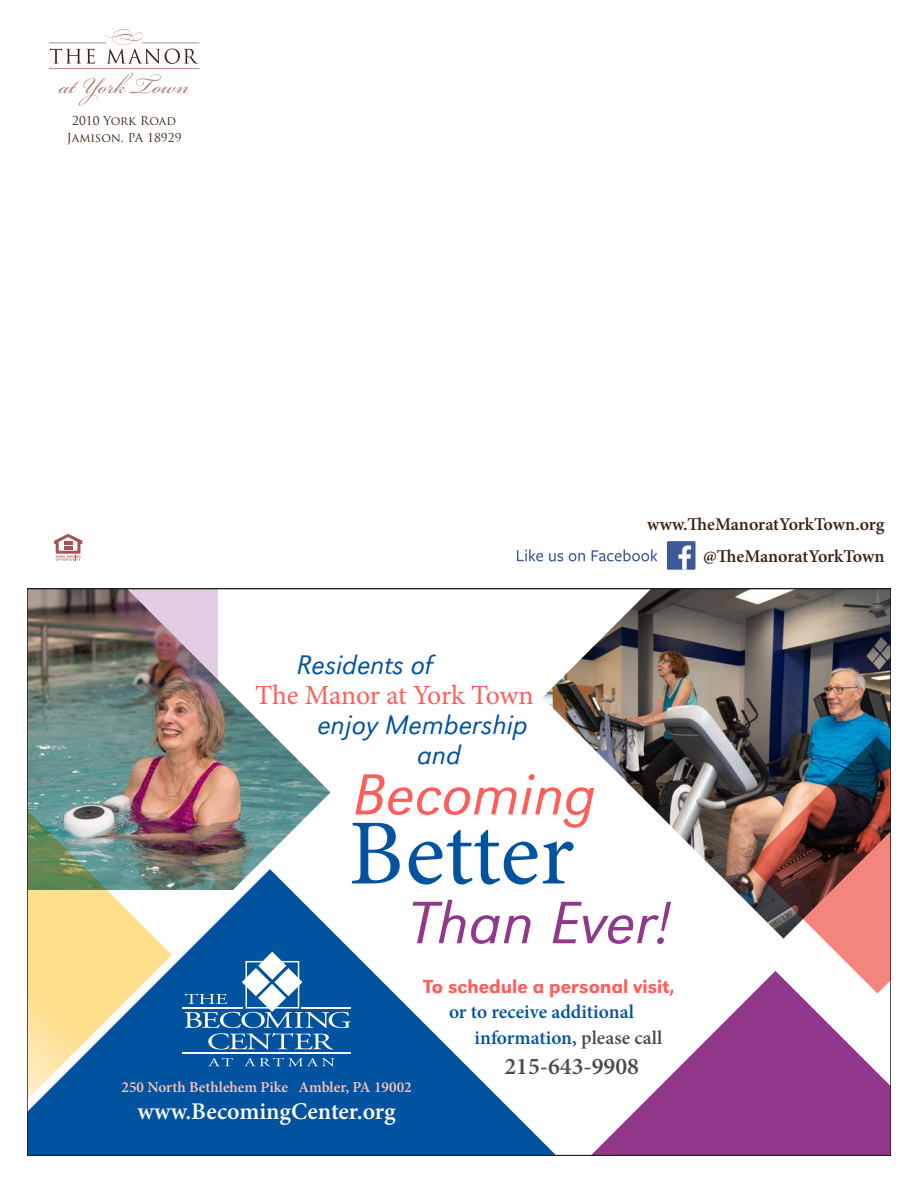
<style>
.page{position:relative;width:918px;height:1188px;background:#fff}
.page>*{position:absolute;margin:0;border:0;box-sizing:border-box;transform-origin:0 0}
.t1{font:93.3px "Minion Pro";color:#0153a0}
.t2{font:italic 300 62.1px "Grotesk";letter-spacing:-.005em;color:#91388c}
.t3{font:italic 300 60px "Grotesk";color:#ff5d59}
.t4{font:italic 300 27.75px "Grotesk";color:#0153a0}
.t5{font:27.75px "Minion Pro";letter-spacing:-.01em;color:#ff5d59}
.t6{font:600 24px "Minion Pro";color:#fff}
.t7{font:600 24px "Minion Pro";color:#4b4c4d}
.t8{font:600 19.5px "Minion Pro";color:#0153a0}
.t9{font:500 19.5px "Grotesk";color:#ff5d59}
.t10{font:600 18px "Minion Pro";letter-spacing:-.005em;color:#3a2111}
.t11{font:600 15.3px "Minion Pro";color:#ffc0b7}
.t12{font:12px "Trajan Pro";color:#3a2111}
.s1{color:#4b4c4d}
</style>
<div class="page">
<svg style="left:50px;top:49px;width:45px;height:15px"></svg>
<svg style="left:105px;top:29px;width:94px;height:35px"></svg>
<svg style="left:59px;top:73px;width:131px;height:33px"></svg>
<hr style="left:49px;top:68px;width:150px;height:1px;background:#b38a79">
<hr style="left:142px;top:43px;width:57px;height:1px;background:#b38a79">
<hr style="left:49px;top:43px;width:57px;height:1px;background:#b38a79">
<svg style="left:54px;top:534px;width:28px;height:27px"></svg>
<div style="left:667px;top:541px;width:29px;height:29px;background:#3c5a99;border-radius:2px"></div>
<svg style="left:678px;top:545px;width:13px;height:25px"></svg>
<svg style="left:517px;top:549px;width:26px;height:12px"></svg>
<svg style="left:549px;top:553px;width:14px;height:8px"></svg>
<svg style="left:569px;top:553px;width:16px;height:8px"></svg>
<svg style="left:592px;top:549px;width:66px;height:12px"></svg>
<svg style="left:30px;top:890px;width:524px;height:263px;fill:#0153a0"></svg>
<svg style="left:593px;top:993px;width:295px;height:160px;fill:#91388c"></svg>
<svg style="left:185px;top:952px;width:166px;height:98px"></svg>
<hr style="left:182px;top:1007px;width:61px;height:1px;background:#fff">
<hr style="left:302px;top:1007px;width:49px;height:1px;background:#fff">
<hr style="left:182px;top:1052px;width:169px;height:2px;background:#fff">
<svg style="left:208px;top:1058px;width:25px;height:8px"></svg>
<svg style="left:244px;top:1058px;width:91px;height:8px"></svg>
<img style="left:542px;top:592px;width:346px;height:347px">
<img style="left:749px;top:737px;width:139px;height:256px">
<img style="left:30px;top:592px;width:301px;height:298px">
<img style="left:112px;top:592px;width:106px;height:119px">
<svg style="left:30px;top:778px;width:142px;height:370px"></svg>
<p class="t12" style="left:72px;top:113px;width:105px">2010 York Road</p>
<p class="t12" style="left:67px;top:130px;width:116px">Jamison, PA 18929</p>
<p class="t10" style="left:647px;top:512px;width:239px">www.TheManoratYorkTown.org</p>
<p class="t10" style="left:703px;top:543px;width:183px">@TheManoratYorkTown</p>
<p class="t4" style="left:297px;top:649px;width:138px">Residents of</p>
<p class="t5" style="left:255px;top:677px;width:280px">The Manor at York Town</p>
<p class="t4" style="left:317px;top:709px;width:212px">enjoy Membership</p>
<p class="t4" style="left:417px;top:739px;width:45px">and</p>
<p class="t3" style="left:352px;top:760px;width:245px">Becoming</p>
<p class="t1" style="left:349px;top:791px;width:227px">Better</p>
<p class="t2" style="left:408px;top:887px;width:264px">Than Ever!</p>
<p class="t9" style="left:424px;top:975px;width:253px">To schedule a personal visit,</p>
<p class="t8" style="left:449px;top:999px;width:186px">or to receive additional</p>
<p class="t8" style="left:475px;top:1024px;width:189px">information, <span class="s1">please call</span></p>
<p class="t7" style="left:505px;top:1049px;width:136px">215-643-9908</p>
<p class="t11" style="left:121px;top:1076px;width:292px">250 North Bethlehem Pike Ambler, PA 19002</p>
<p class="t6" style="left:137px;top:1094px;width:260px">www.BecomingCenter.org</p>
</div>
